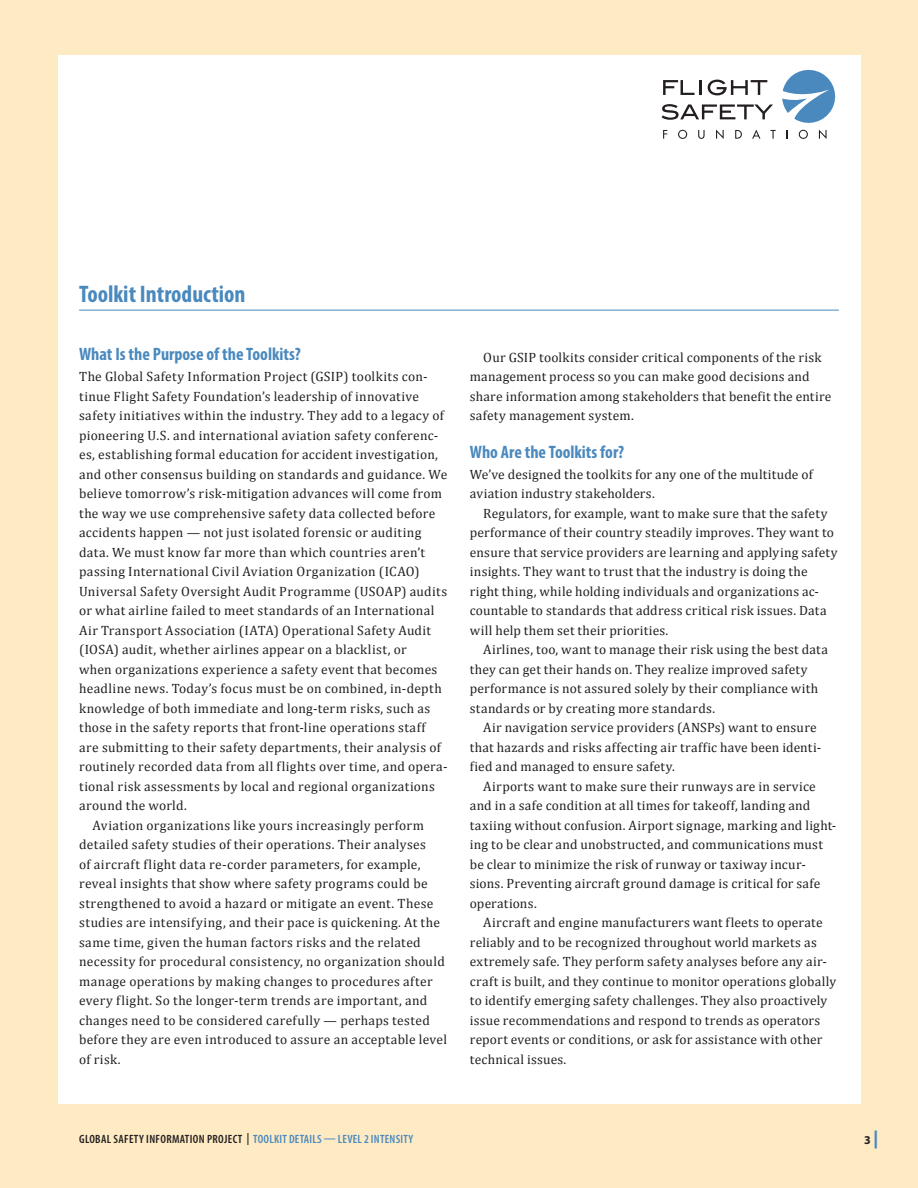
<style>
.page{position:relative;width:918px;height:1188px;background:#feeac3}
.page>*{position:absolute;margin:0;border:0;box-sizing:border-box;transform-origin:0 0}
.Subhead{font:700 condensed 24px "Myriad Pro";color:#4a89be}
.Subhead_Level_2{font:700 condensed 18px "Myriad Pro";color:#4a89be}
.Body_Text{font:13.5px/19.5px "Cambria";letter-spacing:.02em;color:#231f20}
.Body_Text_Post_Subhe{font:13.5px/19.5px "Cambria";letter-spacing:.025em;color:#231f20}
.t1{font:600 condensed 12px "Myriad Pro";letter-spacing:.025em;color:#231f20}
.t2{font:700 12px "Myriad Pro";color:#231f20}
.s1{color:#4a89be}
.s2{font-weight:900;font-size:18px;color:#4a89be}
</style>
<div class="page">
<div style="left:58px;top:55px;width:802px;height:1049px;background:#fff"></div>
<svg style="left:663px;top:80px;width:32px;height:15px"></svg>
<hr style="left:699px;top:80px;width:3px;height:15px;background:#231f20">
<svg style="left:708px;top:80px;width:59px;height:15px"></svg>
<svg style="left:662px;top:104px;width:111px;height:16px"></svg>
<svg style="left:663px;top:130px;width:4px;height:9px"></svg>
<svg style="left:678px;top:130px;width:9px;height:9px"></svg>
<svg style="left:698px;top:130px;width:7px;height:9px"></svg>
<svg style="left:716px;top:130px;width:8px;height:9px"></svg>
<svg style="left:735px;top:130px;width:7px;height:9px"></svg>
<svg style="left:752px;top:130px;width:8px;height:9px"></svg>
<svg style="left:770px;top:130px;width:6px;height:9px"></svg>
<svg style="left:782px;top:69px;width:54px;height:70px"></svg>
<hr style="left:79px;top:310px;width:760px;height:1px;background:#4a89be">
<p class="Subhead" style="left:79px;top:279px;width:168px">Toolkit Introduction</p>
<p class="Subhead_Level_2" style="left:79px;top:343px;width:223px">What Is the Purpose of the Toolkits?</p>
<p class="Body_Text_Post_Subhe" style="left:79px;top:367px;width:370px">The Global Safety Information Project (GSIP) toolkits con&shy;tinue Flight Safety Foundation’s leadership of innovative safety initiatives within the industry. They add to a legacy of pioneering U.S. and international aviation safety conferenc&shy;es, establishing formal education for accident investigation, and other consensus building on standards and guidance. We believe tomorrow’s risk-mitigation advances will come from the way we use comprehensive safety data collected before accidents happen — not just isolated forensic or auditing data. We must know far more than which countries aren’t passing International Civil Aviation Organization (ICAO)<br>Universal Safety Oversight Audit Programme (USOAP) audits or what airline failed to meet standards of an International Air Transport Association (IATA) Operational Safety Audit (IOSA) audit, whether airlines appear on a blacklist, or<br>when organizations experience a safety event that becomes headline news. Today’s focus must be on combined, in-depth knowledge of both immediate and long-term risks, such as those in the safety reports that front-line operations staff are submitting to their safety departments, their analysis of routinely recorded data from all flights over time, and opera&shy;tional risk assessments by local and regional organizations around the world.</p>
<p class="Body_Text" style="left:79px;top:815px;width:369px;text-indent:14px">Aviation organizations like yours increasingly perform detailed safety studies of their operations. Their analyses<br>of aircraft flight data re-corder parameters, for example, reveal insights that show where safety programs could be strengthened to avoid a hazard or mitigate an event. These studies are intensifying, and their pace is quickening. At the same time, given the human factors risks and the related necessity for procedural consistency, no organization should manage operations by making changes to procedures after every flight. So the longer-term trends are important, and changes need to be considered carefully — perhaps tested before they are even introduced to assure an acceptable level of risk.</p>
<p class="Body_Text" style="left:470px;top:347px;width:363px;text-indent:14px">Our GSIP toolkits consider critical components of the risk management process so you can make good decisions and share information among stakeholders that benefit the entire safety management system.</p>
<p class="Subhead_Level_2" style="left:470px;top:440px;width:156px">Who Are the Toolkits for?</p>
<p class="Body_Text_Post_Subhe" style="left:470px;top:464px;width:344px">We’ve designed the toolkits for any one of the multitude of aviation industry stakeholders.</p>
<p class="Body_Text" style="left:470px;top:503px;width:369px;text-indent:14px">Regulators, for example, want to make sure that the safety performance of their country steadily improves. They want to ensure that service providers are learning and applying safety insights. They want to trust that the industry is doing the right thing, while holding individuals and organizations ac&shy;countable to standards that address critical risk issues. Data will help them set their priorities.</p>
<p class="Body_Text" style="left:470px;top:640px;width:360px;text-indent:14px">Airlines, too, want to manage their risk using the best data they can get their hands on. They realize improved safety performance is not assured solely by their compliance with standards or by creating more standards.</p>
<p class="Body_Text" style="left:470px;top:718px;width:353px;text-indent:14px">Air navigation service providers (ANSPs) want to ensure that hazards and risks affecting air traffic have been identi&shy;fied and managed to ensure safety.</p>
<p class="Body_Text" style="left:470px;top:776px;width:368px;text-indent:14px">Airports want to make sure their runways are in service and in a safe condition at all times for takeoff, landing and taxiing without confusion. Airport signage, marking and light&shy;ing to be clear and unobstructed, and communications must be clear to minimize the risk of runway or taxiway incur&shy;sions. Preventing aircraft ground damage is critical for safe operations.</p>
<p class="Body_Text" style="left:470px;top:913px;width:368px;text-indent:14px">Aircraft and engine manufacturers want fleets to operate reliably and to be recognized throughout world markets as extremely safe. They perform safety analyses before any air&shy;craft is built, and they continue to monitor operations globally to identify emerging safety challenges. They also proactively issue recommendations and respond to trends as operators report events or conditions, or ask for assistance with other technical issues.</p>
<p class="t1" style="left:79px;top:1132px;width:336px">GLOBAL SAFETY INFORMATION PROJECT | <span class="s1">TOOLKIT DETAILS — LEVEL 2 INTENSITY</span></p>
<p class="t2" style="left:864px;top:1132px;width:16px">3<span class="s2">|</span></p>
</div>
